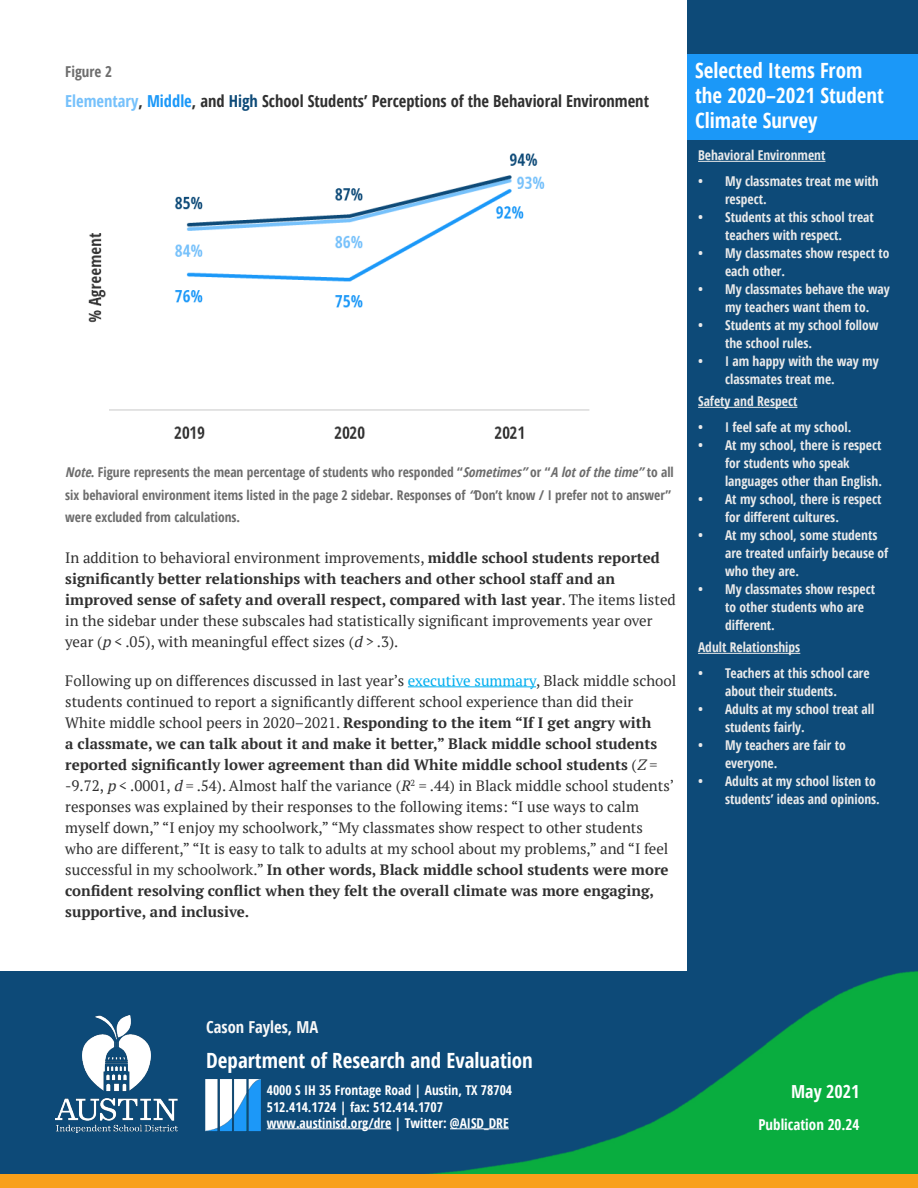
<style>
.page{position:relative;width:918px;height:1188px;background:#fff}
.page>*{position:absolute;margin:0;border:0;box-sizing:border-box;transform-origin:0 0}
.Sidebar_Title{font:700 condensed 21px/25.2px "Open Sans";color:#fff}
.Footer_Org_Name{font:700 condensed 21px "Open Sans";color:#fff}
.Footer_date{font:700 condensed 18px "Open Sans";color:#fff}
.Figure_Title{font:700 condensed 16.5px "Open Sans";color:#303030}
.Footer_Names{font:700 condensed 16.5px "Open Sans";color:#f8f8f8}
.Body{font:15px/21px "PT Serif";color:#303030}
.Footer_Pub{font:700 condensed 15px "Open Sans";color:#fff}
.Body-2{font:700 condensed 15px "Open Sans";color:#6d6d6d}
.Figure_Source{font:700 condensed 13.5px/18px "Open Sans";color:#eaeaea}
.Figure_Note{font:700 condensed 13.5px/22.5px "Open Sans";color:#6d6d6d}
.Footer_Address{font:700 condensed 13.5px "Open Sans";color:#fff}
.s1{color:#76c1fb}
.s2{color:#1b98f8}
.s3{color:#0d4a78}
.s4{font-style:italic}
.s5{font-weight:700}
.s6{color:#00aeef}
</style>
<div class="page">
<div style="left:688px;top:0;width:230px;height:977px;background:#0d4a78"></div>
<div style="left:688px;top:54px;width:230px;height:86px;background:#1b98f8"></div>
<hr style="left:698px;top:161px;width:128px;height:1px;background:#eaeaea">
<hr style="left:698px;top:407px;width:99px;height:1px;background:#eaeaea">
<hr style="left:698px;top:653px;width:102px;height:1px;background:#eaeaea">
<div style="left:0;top:971px;width:918px;height:203px;background:#0d4a78"></div>
<img style="left:426px;top:969px;width:492px;height:205px">
<hr style="left:408px;top:686px;width:128px;height:1px;background:#00aeef">
<img style="left:88px;top:153px;width:502px;height:286px">
<div style="left:0;top:1174px;width:918px;height:14px;background:#f8a01b"></div>
<img style="left:205px;top:1079px;width:56px;height:52px">
<img style="left:56px;top:1015px;width:122px;height:118px">
<hr style="left:267px;top:1128px;width:124px;height:1px;background:#fff">
<hr style="left:450px;top:1128px;width:59px;height:1px;background:#fff">
<p class="Body-2" style="left:65px;top:61px;width:48px">Figure 2</p>
<p class="Figure_Title" style="left:65px;top:89px;width:585px"><span class="s1">Elementary</span>, <span class="s2">Middle</span>, and <span class="s3">High</span> School Students’ Perceptions of the Behavioral Environment</p>
<p class="Figure_Note" style="left:65px;top:461px;width:610px"><span class="s4">Note</span>. Figure represents the mean percentage of students who responded “<span class="s4">Sometimes”</span>or “<span class="s4">A lotofthetime”</span>to all six behavioral environment items listed in the page 2 sidebar. Responses of <span class="s4">“</span>Don’t know / I prefer not to answer” were excluded from calculations.</p>
<p class="Body" style="left:65px;top:547px;width:612px">In addition to behavioral environment improvements, <span class="s5">middle school students reported significantly better relationships with teachers and other school staff and an improved sense of safety and overall respect, compared with last year</span>. The items listed in the sidebar under these subscales had statistically significant improvements year over year (<span class="s4">p</span> &lt; .05), with meaningful effect sizes (<span class="s4">d</span> &gt; .3).</p>
<p class="Body" style="left:65px;top:670px;width:613px">Following up on differences discussed in last year’s <span class="s6">executive summary</span>, Black middle school students continued to report a significantly different school experience than did their White middle school peers in 2020–2021. <span class="s5">Responding to the item “If I get angry with<br>a classmate, we can talk about it and make it better,” Black middle school students reported significantly lower agreement than did White middle school students</span> (<span class="s4">Z</span> = -9.72, <span class="s4">p</span> &lt; .0001, <span class="s4">d</span> = .54). Almost half the variance (<span class="s4">R</span><sup>2</sup> = .44) in Black middle school students’ responses was explained by their responses to the following items: “I use ways to calm myself down,” “I enjoy my schoolwork,” “My classmates show respect to other students<br>who are different,” “It is easy to talk to adults at my school about my problems,” and “I feel successful in my schoolwork.” <span class="s5">In other words, Black middle school students were more confident resolving conflict when they felt the overall climate was more engaging, supportive, and inclusive.</span></p>
<p class="Sidebar_Title" style="left:695px;top:57px;width:190px">Selected Items From the 2020–2021 Student<br>Climate Survey</p>
<p class="Figure_Source" style="left:698px;top:146px;width:129px">Behavioral Environment</p>
<p class="Figure_Source" style="left:725px;top:172px;width:155px;text-indent:-27px">• My classmates treat me with respect.</p>
<p class="Figure_Source" style="left:698px;top:208px;width:177px;text-align:center">• Students at this school treat teachers with respect.</p>
<p class="Figure_Source" style="left:725px;top:244px;width:166px;text-indent:-27px">• My classmates show respect to each other.</p>
<p class="Figure_Source" style="left:698px;top:280px;width:193px;text-align:center">• My classmates behave the way my teachers want them to.</p>
<p class="Figure_Source" style="left:725px;top:316px;width:155px;text-indent:-27px">• Students at my school follow the school rules.</p>
<p class="Figure_Source" style="left:725px;top:352px;width:155px;text-indent:-27px">• I am happy with the way my classmates treat me.</p>
<p class="Figure_Source" style="left:698px;top:392px;width:101px">Safety and Respect</p>
<p class="Figure_Source" style="left:698px;top:418px;width:155px">• I feel safe at my school.</p>
<p class="Figure_Source" style="left:725px;top:436px;width:158px;text-indent:-27px">• At my school, there is respect for students who speak languages other than English.</p>
<p class="Figure_Source" style="left:725px;top:490px;width:158px;text-indent:-27px">• At my school, there is respect for different cultures.</p>
<p class="Figure_Source" style="left:725px;top:526px;width:165px;text-indent:-27px">• At my school, some students are treated unfairly because of who they are.</p>
<p class="Figure_Source" style="left:725px;top:580px;width:152px;text-indent:-27px">• My classmates show respect to other students who are different.</p>
<p class="Figure_Source" style="left:698px;top:638px;width:104px">Adult Relationships</p>
<p class="Figure_Source" style="left:698px;top:664px;width:173px;text-align:center">• Teachers at this school care about their students.</p>
<p class="Figure_Source" style="left:725px;top:700px;width:151px;text-indent:-27px">• Adults at my school treat all students fairly.</p>
<p class="Figure_Source" style="left:725px;top:736px;width:122px;text-indent:-27px">• My teachers are fair to everyone.</p>
<p class="Figure_Source" style="left:725px;top:772px;width:156px;text-indent:-27px">• Adults at my school listen to students’ ideas and opinions.</p>
<p class="Footer_Names" style="left:206px;top:1015px;width:113px">Cason Fayles, MA</p>
<p class="Footer_Org_Name" style="left:206px;top:1046px;width:328px">Department of Research and Evaluation</p>
<p class="Footer_Address" style="left:267px;top:1081px;width:247px">4000 S IH 35 Frontage Road | Austin, TX 78704</p>
<p class="Footer_Address" style="left:267px;top:1097px;width:178px">512.414.1724 | fax: 512.414.1707</p>
<p class="Footer_Address" style="left:267px;top:1113px;width:244px">www.austinisd.org/dre | Twitter: @AISD_DRE</p>
<p class="Footer_date" style="left:791px;top:1079px;width:70px">May 2021</p>
<p class="Footer_Pub" style="left:758px;top:1114px;width:103px">Publication 20.24</p>
</div>
